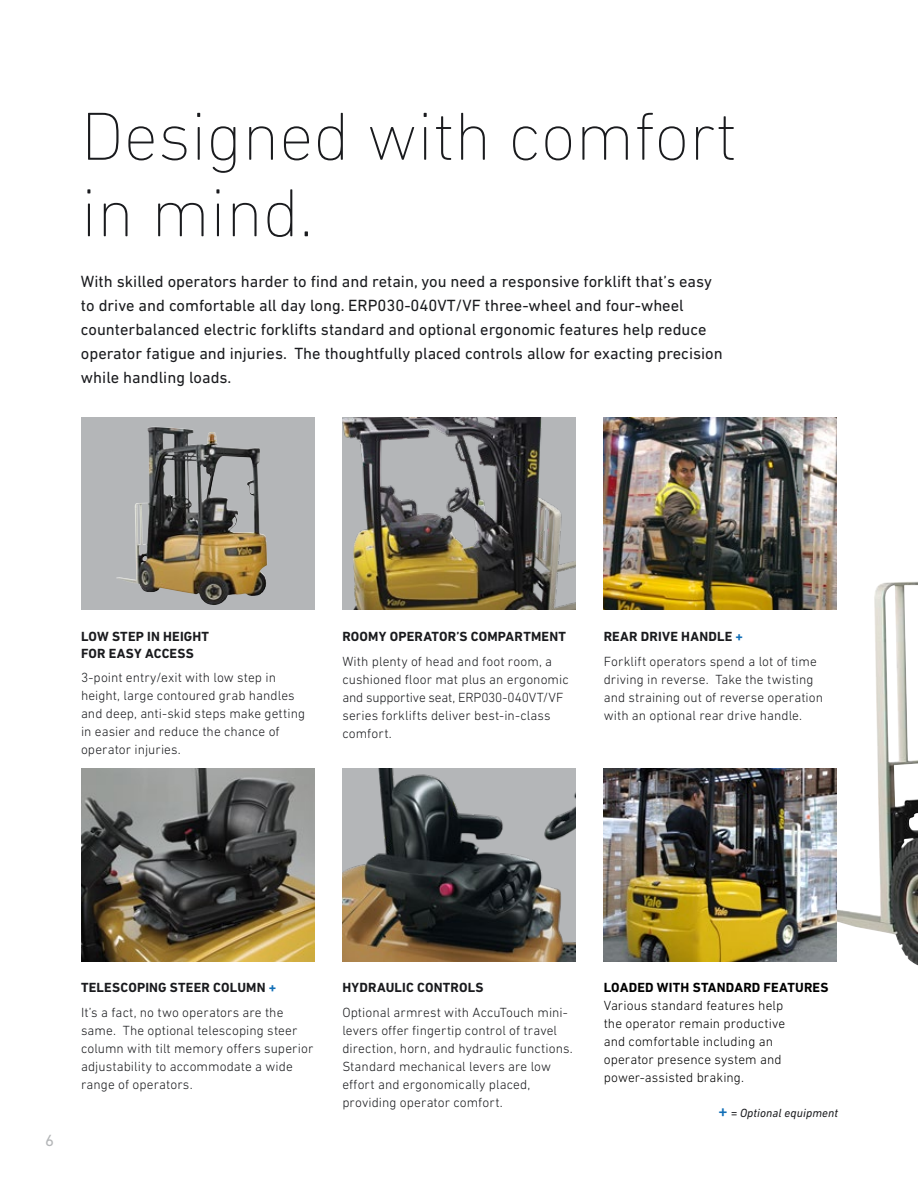
<style>
.page{position:relative;width:918px;height:1188px;background:#fff}
.page>*{position:absolute;margin:0;border:0;box-sizing:border-box;transform-origin:0 0}
.t1{font:200 69px/76.5px "DIN Next LT Pro";color:#1a1b1e}
.t2{font:16.5px/24px "DIN Next LT Pro";color:#1a1b1e}
.t3{font:16.5px "DIN Next LT Pro";color:#b4b6b8}
.t4{font:300 13.5px/18px "DIN Next LT Pro";letter-spacing:.005em;color:#1a1b1e}
.t5{font:300 13.5px/18px "DIN Next LT Pro";letter-spacing:.005em;color:#000}
.t6{font:700 13.5px/16.5px "DIN Next LT Pro";letter-spacing:.015em;color:#1a1b1e}
.t7{font:700 13.5px "DIN Next LT Pro";letter-spacing:.015em;color:#000}
.t8{font:italic 12px "DIN Next LT Pro";letter-spacing:.01em;color:#1a1b1e}
.s1{font-weight:700}
.s2{font-weight:700;color:#126fb7}
.s3{font-family:"Calibri";font-weight:700;font-style:normal;font-size:16.8px;color:#126fb7}
</style>
<div class="page">
<img style="left:794px;top:582px;width:124px;height:383px">
<div style="left:81px;top:418px;width:233px;height:192px;background:#b4b6b8"></div>
<img style="left:116px;top:427px;width:151px;height:178px">
<img style="left:342px;top:418px;width:234px;height:192px">
<img style="left:604px;top:418px;width:233px;height:192px">
<img style="left:81px;top:769px;width:233px;height:192px">
<img style="left:342px;top:769px;width:234px;height:192px">
<img style="left:604px;top:769px;width:233px;height:192px">
<h1 class="t1" style="left:81px;top:97px;width:657px">Designed with comfort in mind.</h1>
<p class="t2" style="left:81px;top:269px;width:643px">With skilled operators harder to find and retain, you need a responsive forklift that’s easy to drive and comfortable all day long. ERP030-040VT/VF three-wheel and four-wheel counterbalanced electric forklifts standard and optional ergonomic features help reduce operator fatigue and injuries. The thoughtfully placed controls allow for exacting precision while handling loads.</p>
<p class="t6" style="left:81px;top:628px;width:130px">LOW STEP IN HEIGHT<br>FOR EASY ACCESS</p>
<p class="t4" style="left:81px;top:669px;width:226px">3-point entry/exit with low step in height, large contoured grab handles and deep, anti-skid steps make getting in easier and reduce the chance of operator injuries.</p>
<p class="t6" style="left:342px;top:628px;width:225px">ROOMY OPERATOR’S COMPARTMENT</p>
<p class="t4" style="left:342px;top:652px;width:228px">With plenty of head and foot room, a cushioned floor mat plus an ergonomic and supportive seat, ERP030-040VT/VF series forklifts deliver best-in-class comfort.</p>
<p class="t4" style="left:604px;top:624px;width:215px;line-height:24.8px"><span class="s1">REAR DRIVE HANDLE</span> <span class="s2">+<br></span>Forklift operators spend a lot of time</p>
<p class="t4" style="left:604px;top:670px;width:221px">driving in reverse. Take the twisting and straining out of reverse operation with an optional rear drive handle.</p>
<p class="t3" style="left:45px;top:1131px;width:10px">6</p>
<p class="t4" style="left:81px;top:975px;width:204px;line-height:24.8px"><span class="s1">TELESCOPING STEER COLUMN</span> <span class="s2">+<br></span>It’s a fact, no two operators are the</p>
<p class="t4" style="left:81px;top:1021px;width:234px">same. The optional telescoping steer column with tilt memory offers superior adjustability to accommodate a wide range of operators.</p>
<p class="t6" style="left:342px;top:979px;width:143px">HYDRAULIC CONTROLS</p>
<p class="t4" style="left:342px;top:1003px;width:232px">Optional armrest with AccuTouch mini&shy;levers offer fingertip control of travel direction, horn, and hydraulic functions.<br>Standard mechanical levers are low effort and ergonomically placed, providing operator comfort.</p>
<p class="t7" style="left:604px;top:980px;width:226px">LOADED WITH STANDARD FEATURES</p>
<p class="t5" style="left:604px;top:997px;width:183px">Various standard features help the operator remain productive and comfortable including an operator presence system and power-assisted braking.</p>
<p class="t8" style="left:719px;top:1106px;width:121px"><span class="s3">+</span> = Optional equipment</p>
</div>
